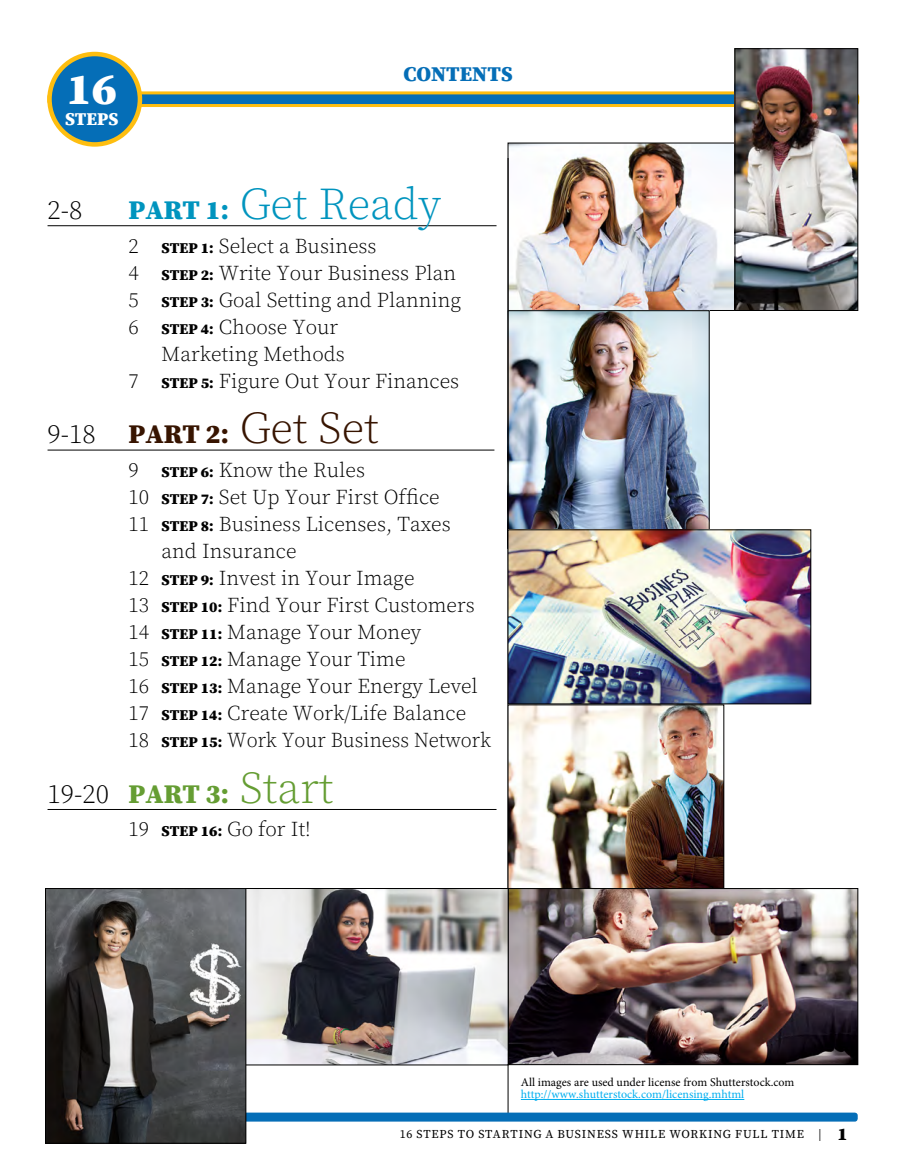
<style>
.page{position:relative;width:905px;height:1175px;background:#fff}
.page>*{position:absolute;margin:0;border:0;box-sizing:border-box;transform-origin:0 0}
.t1{font:300 45px "Source Serif Pro";color:#0094be}
.t2{font:900 45px "Source Serif Pro";color:#fff}
.t3{font:900 27px "Source Serif Pro";color:#371400}
.t4{font:900 27px "Source Serif Pro";color:#659d33}
.t5{font:300 27px "Source Serif Pro";color:#000}
.t6{font:300 21px "Source Serif Pro";color:#000}
.t7{font:900 21px "Source Serif Pro";color:#056eb7}
.t8{font:900 18px "Source Serif Pro";color:#fff}
.t9{font:12px "Source Serif Pro";letter-spacing:.07em;color:#000}
.t10{font:12px "Minion Pro";color:#000}
.t11{font:12px "Minion Pro";color:#00aeef}
.s1{font-weight:900;font-size:27px}
.s2{font-weight:900;font-size:15px}
.s3{font-weight:300;color:#000}
.s4{font-weight:300;font-size:45px}
.s5{font-weight:900;font-size:18px}
</style>
<div class="page">
<img style="left:510px;top:145px;width:222px;height:163px">
<hr style="left:48px;top:225px;width:448px;height:1px;background:#000">
<hr style="left:48px;top:450px;width:446px;height:1px;background:#000">
<hr style="left:48px;top:809px;width:448px;height:1px;background:#000">
<img style="left:510px;top:313px;width:197px;height:216px">
<hr style="left:508px;top:158px;width:1px;height:958px;background:#000">
<div style="left:47px;top:1112px;width:810px;height:9px;background:#056eb7;border-radius:3px"></div>
<div style="left:49px;top:93px;width:808px;height:12px;background:#056eb7;border-radius:4px"></div>
<div style="left:47px;top:91px;width:812px;height:16px;border:3px solid #febe10;border-radius:4px"></div>
<div style="left:49px;top:54px;width:91px;height:90px;background:#056eb7;border-radius:50%"></div>
<div style="left:47px;top:52px;width:95px;height:95px;border:4px solid #febe10;border-radius:50%"></div>
<img style="left:510px;top:706px;width:212px;height:182px">
<div style="left:508px;top:704px;width:216px;height:186px;border:1px solid #000"></div>
<img style="left:510px;top:890px;width:346px;height:172px">
<div style="left:508px;top:888px;width:350px;height:176px;border:1px solid #000"></div>
<img style="left:246px;top:890px;width:260px;height:173px">
<div style="left:196px;top:888px;width:312px;height:177px;border:1px solid #000"></div>
<img style="left:47px;top:890px;width:197px;height:251px">
<div style="left:45px;top:888px;width:201px;height:255px;border:1px solid #000"></div>
<img style="left:510px;top:531px;width:299px;height:171px">
<div style="left:508px;top:529px;width:303px;height:175px;border:1px solid #000"></div>
<img style="left:736px;top:51px;width:120px;height:257px">
<div style="left:734px;top:49px;width:124px;height:261px;border:1px solid #000"></div>
<hr style="left:521px;top:1099px;width:223px;height:1px;background:#00aeef">
<h1 class="t2" style="left:66px;top:63px;width:52px">16</h1>
<p class="t8" style="left:65px;top:109px;width:55px">STEPS</p>
<p class="t7" style="left:403px;top:61px;width:111px">CONTENTS</p>
<h1 class="t1" style="left:129px;top:177px;width:314px"><span class="s1">PART 1:</span> Get Ready</h1>
<p class="t6" style="left:129px;top:233px;width:249px">2 <span class="s2">STEP 1:</span> Select a Business</p>
<p class="t6" style="left:129px;top:260px;width:329px">4 <span class="s2">STEP 2:</span> Write Your Business Plan</p>
<p class="t6" style="left:129px;top:287px;width:334px">5 <span class="s2">STEP 3:</span> Goal Setting and Planning</p>
<p class="t6" style="left:129px;top:314px;width:211px">6 <span class="s2">STEP 4:</span> Choose Your</p>
<p class="t6" style="left:162px;top:341px;width:185px">Marketing Methods</p>
<p class="t6" style="left:129px;top:368px;width:332px">7 <span class="s2">STEP 5:</span> Figure Out Your Finances</p>
<p class="t3" style="left:48px;top:418px;width:333px"><span class="s3">9-18</span> PART 2: <span class="s4">Get Set</span></p>
<p class="t6" style="left:129px;top:457px;width:238px">9 <span class="s2">STEP 6:</span> Know the Rules</p>
<p class="t6" style="left:129px;top:484px;width:312px">10 <span class="s2">STEP 7:</span> Set Up Your First Office</p>
<p class="t6" style="left:129px;top:511px;width:323px">11 <span class="s2">STEP 8:</span> Business Licenses, Taxes</p>
<p class="t6" style="left:162px;top:538px;width:136px">and Insurance</p>
<p class="t6" style="left:129px;top:565px;width:287px">12 <span class="s2">STEP 9:</span> Invest in Your Image</p>
<p class="t6" style="left:129px;top:592px;width:347px">13 <span class="s2">STEP 10:</span> Find Your First Customers</p>
<p class="t6" style="left:129px;top:619px;width:294px">14 <span class="s2">STEP 11:</span> Manage Your Money</p>
<p class="t6" style="left:129px;top:646px;width:278px">15 <span class="s2">STEP 12:</span> Manage Your Time</p>
<p class="t6" style="left:129px;top:673px;width:351px">16 <span class="s2">STEP 13:</span> Manage Your Energy Level</p>
<p class="t6" style="left:129px;top:700px;width:339px">17 <span class="s2">STEP 14:</span> Create Work/Life Balance</p>
<p class="t6" style="left:129px;top:727px;width:364px">18 <span class="s2">STEP 15:</span> Work Your Business Network</p>
<p class="t4" style="left:48px;top:778px;width:287px"><span class="s3">19-20</span> PART 3: <span class="s4">Start</span></p>
<p class="t6" style="left:129px;top:817px;width:184px">19 <span class="s2">STEP 16:</span> Go for It!</p>
<p class="t5" style="left:48px;top:194px;width:36px">2-8</p>
<p class="t10" style="left:521px;top:1074px;width:275px">All images are used under license from Shutterstock.com</p>
<p class="t11" style="left:521px;top:1086px;width:225px">http://www.shutterstock.com/licensing.mhtml</p>
<p class="t9" style="left:400px;top:1127px;width:449px">16 STEPS TO STARTING A BUSINESS WHILE WORKING FULL TIME | <span class="s5">1</span></p>
</div>
